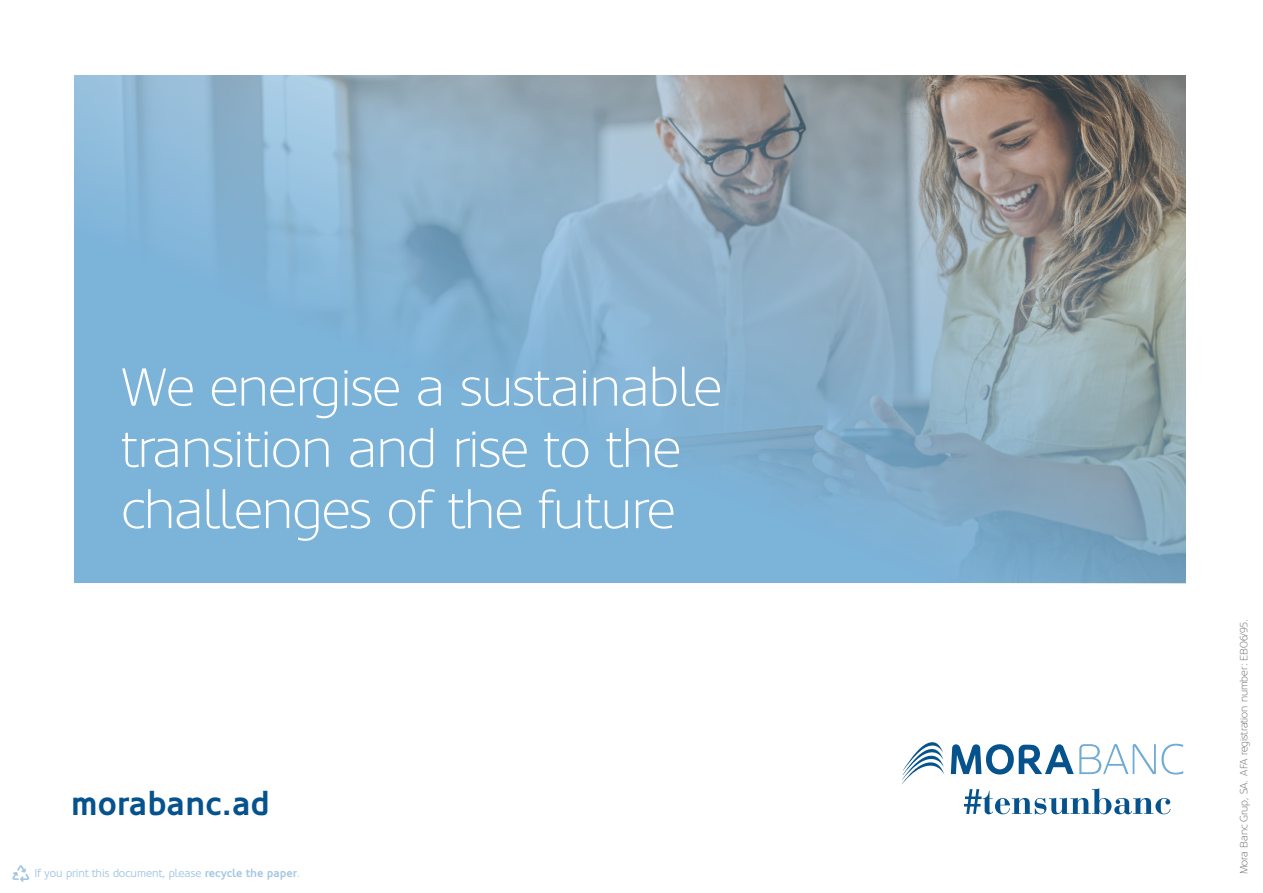
<style>
.page{position:relative;width:1263px;height:893px;background:#fff}
.page>*{position:absolute;margin:0;border:0;box-sizing:border-box;transform-origin:0 0}
.t1{font:300 53.1px/61.2px "Oblik";color:#fff}
.t2{font:700 33px "Oblik";color:#06528d}
.t3{font:11.25px "Oblik";color:#a6c7e3}
.t4{font:300 10.5px "Oblik";color:#6c6d70}
.s1{font-weight:700}
</style>
<div class="page">
<svg style="left:12px;top:865px;width:17px;height:17px"></svg>
<img style="left:74px;top:75px;width:1112px;height:508px">
<svg style="left:951px;top:744px;width:232px;height:30px"></svg>
<svg style="left:902px;top:742px;width:42px;height:42px"></svg>
<svg style="left:964px;top:788px;width:206px;height:26px"></svg>
<p class="t1" style="left:122px;top:357px;width:601px">We energise a sustainable transition and rise to the challenges of the future</p>
<p class="t2" style="left:71px;top:785px;width:200px">morabanc.ad</p>
<p class="t3" style="left:35px;top:867px;width:267px">If you print this document, please <span class="s1">recycle the paper</span>.</p>
<p class="t4" style="left:1238px;top:874px;width:255px;rotate:-90deg">Mora Banc Grup, SA. AFA registration number: EB06/95.</p>
</div>
